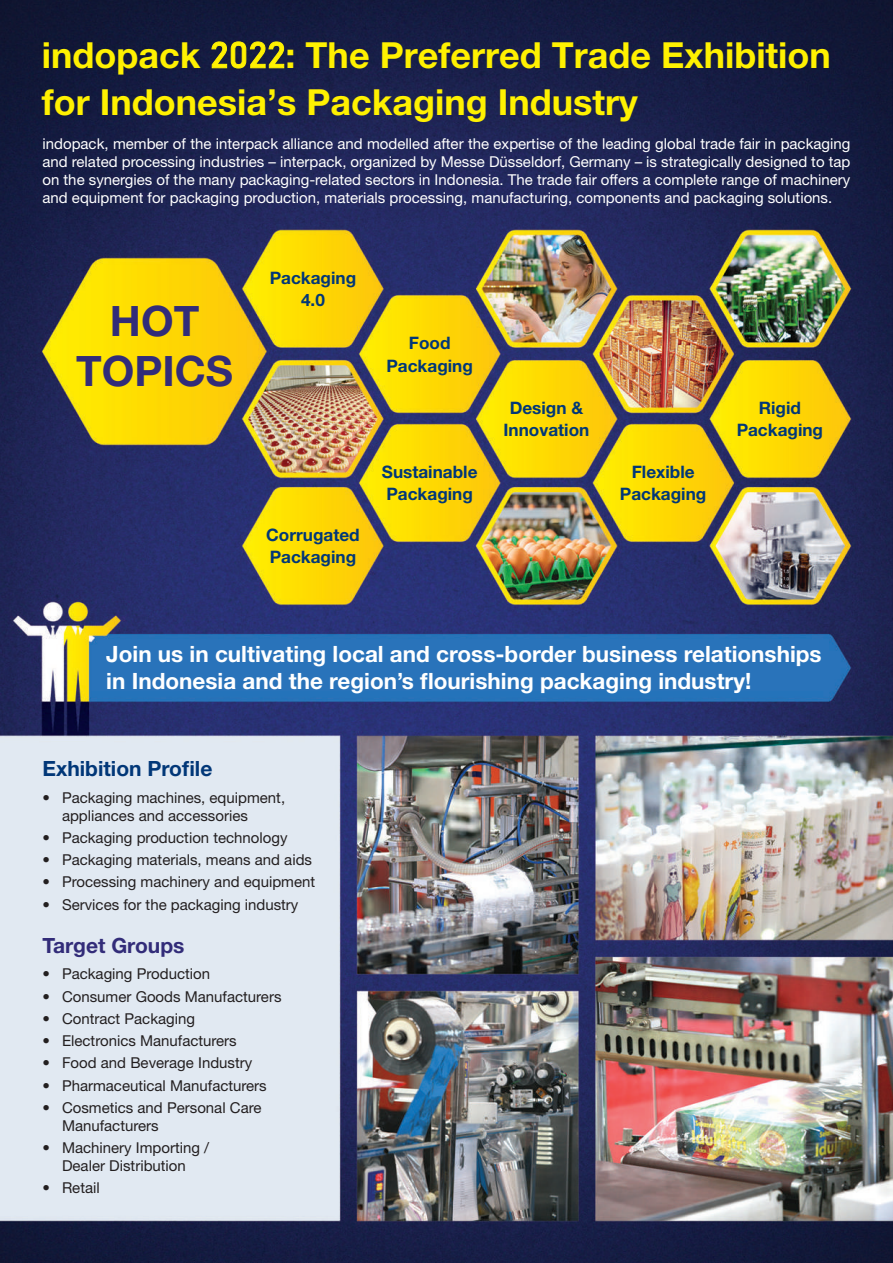
<style>
.page{position:relative;width:893px;height:1263px;background:#fff}
.page>*{position:absolute;margin:0;border:0;box-sizing:border-box;transform-origin:0 0}
.t1{font:700 42px/50.4px "Helvetica Neue LT Std";color:#322c79;text-align:center}
.t2{font:700 36px/46.8px "Helvetica Neue LT Std";color:#fff101}
.t3{font:700 22.5px/27px "Helvetica Neue LT Std";color:#fff}
.t4{font:700 21px "Helvetica Neue LT Std";color:#013778}
.t5{font:700 21px "Helvetica Neue LT Std";color:#322c79}
.t6{font:700 17.1px/22.4px "Helvetica Neue LT Std";color:#013778;text-align:center}
.t7{font:15px/18px "Helvetica Neue LT Std";color:#fff;text-align:justify}
.t8{font:15px/18px "Helvetica Neue LT Std";color:#231f20}
.s1{font-family:"Bahnschrift";font-weight:400}
</style>
<div class="page">
<img style="left:0;top:0;width:893px;height:1263px">
<h2 class="t2" style="left:42px;top:31px;width:790px">indopack <span class="s1">2022</span>: The Preferred Trade Exhibition for Indonesia’s Packaging Industry</h2>
<p class="t7" style="left:43px;top:135px;width:809px">indopack, member of the interpack alliance and modelled after the expertise of the leading global trade fair in packaging and related processing industries – interpack, organized by Messe Düsseldorf, Germany – is strategically designed to tap on the synergies of the many packaging-related sectors in Indonesia. The trade fair offers a complete range of machinery and equipment for packaging production, materials processing, manufacturing, components and packaging solutions.</p>
<h1 class="t1" style="left:76px;top:294px;width:158px">HOT<br>TOPICS</h1>
<p class="t6" style="left:270px;top:266px;width:88px">Packaging<br>4.0</p>
<p class="t6" style="left:386px;top:332px;width:88px">Food<br>Packaging</p>
<p class="t6" style="left:266px;top:523px;width:95px;text-align:left">Corrugated<br>Packaging</p>
<p class="t6" style="left:382px;top:460px;width:97px;text-align:left">Sustainable<br>Packaging</p>
<p class="t6" style="left:503px;top:396px;width:87px">Design &amp;<br>Innovation</p>
<p class="t6" style="left:620px;top:460px;width:88px">Flexible<br>Packaging</p>
<p class="t6" style="left:737px;top:396px;width:88px">Rigid<br>Packaging</p>
<h3 class="t3" style="left:106px;top:640px;width:717px">Join us in cultivating local and cross-border business relationships in Indonesia and the region’s flourishing packaging industry!</h3>
<h3 class="t4" style="left:43px;top:756px;width:171px">Exhibition Profile</h3>
<p class="t8" style="left:62px;top:788px;width:225px;text-indent:-20px">• Packaging machines, equipment, appliances and accessories</p>
<p class="t8" style="left:43px;top:828px;width:247px">• Packaging production technology</p>
<p class="t8" style="left:43px;top:851px;width:271px">• Packaging materials, means and aids</p>
<p class="t8" style="left:43px;top:873px;width:274px">• Processing machinery and equipment</p>
<p class="t8" style="left:43px;top:895px;width:257px">• Services for the packaging industry</p>
<h3 class="t5" style="left:43px;top:932px;width:143px">Target Groups</h3>
<p class="t8" style="left:43px;top:965px;width:169px">• Packaging Production</p>
<p class="t8" style="left:43px;top:987px;width:240px">• Consumer Goods Manufacturers</p>
<p class="t8" style="left:43px;top:1009px;width:154px">• Contract Packaging</p>
<p class="t8" style="left:43px;top:1032px;width:196px">• Electronics Manufacturers</p>
<p class="t8" style="left:43px;top:1054px;width:211px">• Food and Beverage Industry</p>
<p class="t8" style="left:43px;top:1076px;width:226px">• Pharmaceutical Manufacturers</p>
<p class="t8" style="left:62px;top:1098px;width:201px;text-indent:-20px">• Cosmetics and Personal Care<br>Manufacturers</p>
<p class="t8" style="left:43px;top:1139px;width:168px;text-align:center">• Machinery Importing /<br>Dealer Distribution</p>
<p class="t8" style="left:43px;top:1179px;width:59px">• Retail</p>
</div>
